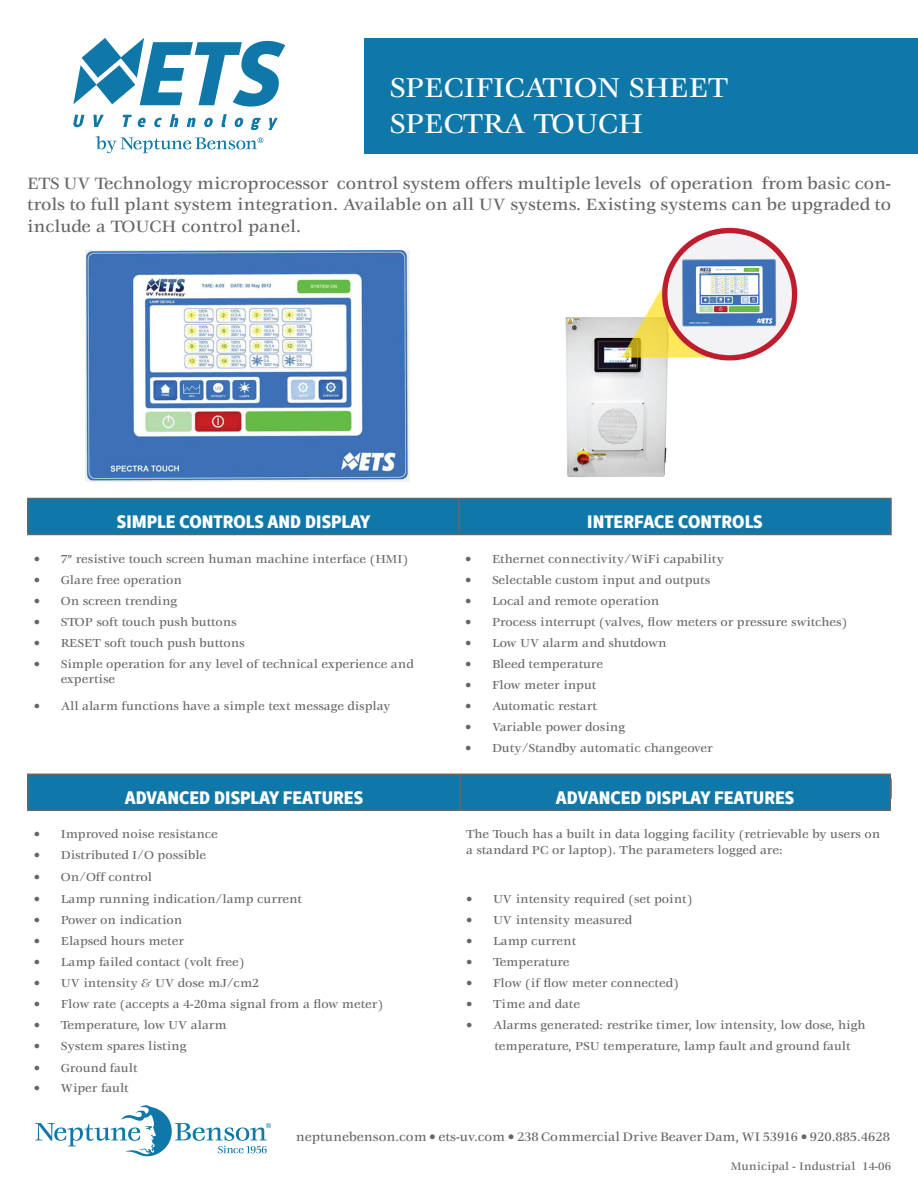
<style>
.page{position:relative;width:918px;height:1188px;background:#fff}
.page>*{position:absolute;margin:0;border:0;box-sizing:border-box;transform-origin:0 0}
.t1{font:500 30px/36px "Veljovic Std";color:#fff}
.t2{font:500 18px/21.6px "Veljovic Std";color:#676665;text-align:justify}
.t3{font:18px "Centrale Sans Cnd X Bold";color:#fff}
.t4{font:500 13.5px "Veljovic Std";color:#676665}
.t5{font:500 12.75px/15.3px "Veljovic Std";color:#676665}
.t6{font:500 12px "Veljovic Std";color:#676665}
</style>
<div class="page">
<img style="left:85px;top:251px;width:324px;height:231px">
<img style="left:551px;top:227px;width:248px;height:271px">
<div style="left:364px;top:38px;width:554px;height:115px;background:#0f78a8"></div>
<svg style="left:73px;top:38px;width:212px;height:69px"></svg>
<svg style="left:73px;top:115px;width:11px;height:12px"></svg>
<svg style="left:93px;top:115px;width:11px;height:12px"></svg>
<svg style="left:123px;top:115px;width:23px;height:12px"></svg>
<svg style="left:154px;top:118px;width:8px;height:9px"></svg>
<svg style="left:170px;top:114px;width:9px;height:13px"></svg>
<svg style="left:187px;top:118px;width:9px;height:9px"></svg>
<svg style="left:204px;top:118px;width:9px;height:9px"></svg>
<svg style="left:221px;top:114px;width:6px;height:13px"></svg>
<svg style="left:234px;top:118px;width:10px;height:9px"></svg>
<svg style="left:250px;top:118px;width:11px;height:12px"></svg>
<svg style="left:268px;top:118px;width:10px;height:12px"></svg>
<svg style="left:95px;top:136px;width:168px;height:17px"></svg>
<svg style="left:35px;top:1105px;width:236px;height:52px"></svg>
<div style="left:28px;top:499px;width:862px;height:35px;background:#0f78a8"></div>
<hr style="left:27px;top:498px;width:432px;height:1px;background:#676665">
<hr style="left:27px;top:499px;width:1px;height:35px;background:#676665">
<hr style="left:459px;top:498px;width:433px;height:1px;background:#676665">
<hr style="left:458px;top:499px;width:2px;height:35px;background:#676665">
<hr style="left:890px;top:499px;width:2px;height:35px;background:#676665">
<hr style="left:27px;top:534px;width:432px;height:1px;background:#676665">
<hr style="left:459px;top:534px;width:433px;height:1px;background:#676665">
<div style="left:28px;top:775px;width:864px;height:35px;background:#0f78a8"></div>
<hr style="left:27px;top:774px;width:433px;height:1px;background:#676665">
<hr style="left:27px;top:775px;width:1px;height:35px;background:#676665">
<hr style="left:460px;top:774px;width:431px;height:1px;background:#676665">
<hr style="left:459px;top:775px;width:2px;height:35px;background:#676665">
<hr style="left:890px;top:775px;width:1px;height:35px;background:#676665">
<hr style="left:27px;top:810px;width:433px;height:1px;background:#676665">
<hr style="left:460px;top:810px;width:431px;height:1px;background:#676665">
<p class="t1" style="left:390px;top:71px;width:340px">SPECIFICATION SHEET<br>SPECTRA TOUCH</p>
<p class="t2" style="left:27px;top:173px;width:866px">ETS UV Technology microprocessor control system offers multiple levels of operation from basic con&shy;trols to full plant system integration. Available on all UV systems. Existing systems can be upgraded to include a TOUCH control panel.</p>
<p class="t3" style="left:117px;top:511px;width:255px">SIMPLE CONTROLS AND DISPLAY</p>
<p class="t3" style="left:587px;top:511px;width:177px">INTERFACE CONTROLS</p>
<p class="t5" style="left:34px;top:552px;width:376px">• 7” resistive touch screen human machine interface (HMI)</p>
<p class="t5" style="left:465px;top:552px;width:260px">• Ethernet connectivity/WiFi capability</p>
<p class="t5" style="left:34px;top:573px;width:150px">• Glare free operation</p>
<p class="t5" style="left:465px;top:573px;width:247px">• Selectable custom input and outputs</p>
<p class="t5" style="left:34px;top:594px;width:145px">• On screen trending</p>
<p class="t5" style="left:465px;top:594px;width:196px">• Local and remote operation</p>
<p class="t5" style="left:34px;top:615px;width:204px">• STOP soft touch push buttons</p>
<p class="t5" style="left:465px;top:615px;width:384px">• Process interrupt (valves, flow meters or pressure switches)</p>
<p class="t5" style="left:34px;top:636px;width:212px">• RESET soft touch push buttons</p>
<p class="t5" style="left:465px;top:636px;width:203px">• Low UV alarm and shutdown</p>
<p class="t5" style="left:61px;top:657px;width:354px;text-indent:-27px">• Simple operation for any level of technical experience and expertise</p>
<p class="t5" style="left:465px;top:657px;width:140px">• Bleed temperature</p>
<p class="t5" style="left:465px;top:678px;width:133px">• Flow meter input</p>
<p class="t5" style="left:34px;top:699px;width:358px">• All alarm functions have a simple text message display</p>
<p class="t5" style="left:465px;top:699px;width:133px">• Automatic restart</p>
<p class="t5" style="left:465px;top:720px;width:162px">• Variable power dosing</p>
<p class="t5" style="left:465px;top:741px;width:249px">• Duty/Standby automatic changeover</p>
<p class="t3" style="left:125px;top:787px;width:240px">ADVANCED DISPLAY FEATURES</p>
<p class="t3" style="left:556px;top:787px;width:240px">ADVANCED DISPLAY FEATURES</p>
<p class="t5" style="left:34px;top:827px;width:186px">• Improved noise resistance</p>
<p class="t5" style="left:466px;top:827px;width:416px">The Touch has a built in data logging facility (retrievable by users on a standard PC or laptop). The parameters logged are:</p>
<p class="t5" style="left:34px;top:848px;width:174px">• Distributed I/O possible</p>
<p class="t5" style="left:34px;top:870px;width:120px">• On/Off control</p>
<p class="t5" style="left:34px;top:892px;width:270px">• Lamp running indication/lamp current</p>
<p class="t5" style="left:466px;top:892px;width:228px">• UV intensity required (set point)</p>
<p class="t5" style="left:34px;top:913px;width:150px">• Power on indication</p>
<p class="t5" style="left:466px;top:913px;width:168px">• UV intensity measured</p>
<p class="t5" style="left:34px;top:934px;width:152px">• Elapsed hours meter</p>
<p class="t5" style="left:466px;top:934px;width:112px">• Lamp current</p>
<p class="t5" style="left:34px;top:955px;width:212px">• Lamp failed contact (volt free)</p>
<p class="t5" style="left:466px;top:955px;width:105px">• Temperature</p>
<p class="t5" style="left:34px;top:976px;width:227px">• UV intensity &amp; UV dose mJ/cm2</p>
<p class="t5" style="left:466px;top:976px;width:214px">• Flow (if flow meter connected)</p>
<p class="t5" style="left:34px;top:997px;width:351px">• Flow rate (accepts a 4-20ma signal from a flow meter)</p>
<p class="t5" style="left:466px;top:997px;width:115px">• Time and date</p>
<p class="t5" style="left:34px;top:1018px;width:195px">• Temperature, low UV alarm</p>
<p class="t5" style="left:466px;top:1018px;width:401px">• Alarms generated: restrike timer, low intensity, low dose, high</p>
<p class="t5" style="left:34px;top:1039px;width:154px">• System spares listing</p>
<p class="t5" style="left:494px;top:1039px;width:358px">temperature, PSU temperature, lamp fault and ground fault</p>
<p class="t5" style="left:34px;top:1061px;width:105px">• Ground fault</p>
<p class="t5" style="left:34px;top:1081px;width:97px">• Wiper fault</p>
<p class="t4" style="left:296px;top:1129px;width:596px">neptunebenson.com • ets-uv.com • 238 Commercial Drive Beaver Dam, WI 53916 • 920.885.4628</p>
<p class="t6" style="left:731px;top:1159px;width:162px">Municipal - Industrial 14-06</p>
</div>
